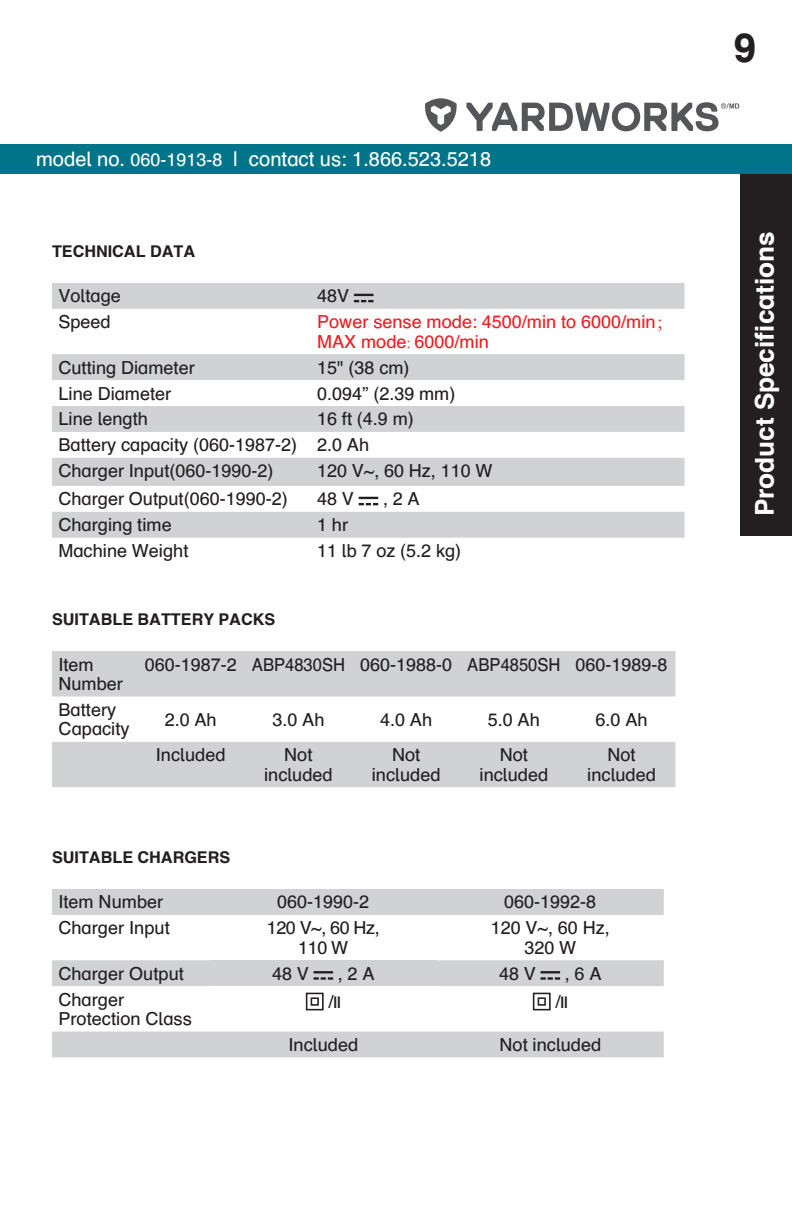
<style>
.page{position:relative;width:792px;height:1224px;background:#fff}
.page>*{position:absolute;margin:0;border:0;box-sizing:border-box;transform-origin:0 0}
.t1{font:700 40px "Schulbuch Nord";color:#231f20}
.Section_name{font:700 26px "Schulbuch Nord";color:#fff}
.t2{font:20px "Schulbuch Nord";color:#fff}
.Body{font:18px/19.4px "Schulbuch Nord";color:#231f20;text-align:center}
.Body-2{font:18px/19.4px "Schulbuch Nord";color:#ee1d23}
.Body-3{font:18px "Schulbuch Nord";color:#231f20;scale:.92 1}
.Heading{font:700 16.2px "Schulbuch Nord";color:#231f20}
.Body-4{font:700 16.2px "Schulbuch Nord";color:#231f20}
.Body-5{font:700 16px "Arial Narrow";color:#231f20}
.s1{font-size:18px}
.s2{font-family:"Adobe Song Std";font-weight:300}
.s3{font-family:"Schulbuch Nord";font-weight:400;font-size:18px}
</style>
<div class="page">
<div style="left:740px;top:166px;width:52px;height:370px;background:#231f20"></div>
<div style="left:0;top:144px;width:792px;height:29px;background:#007589"></div>
<svg style="left:425px;top:98px;width:32px;height:34px"></svg>
<svg style="left:466px;top:102px;width:273px;height:29px"></svg>
<svg style="left:52px;top:283px;width:633px;height:255px;fill:#d4d5d7"></svg>
<hr style="left:354px;top:294px;width:20px;height:2px;background:#231f20">
<svg style="left:354px;top:300px;width:20px;height:2px"></svg>
<svg style="left:359px;top:497px;width:19px;height:8px"></svg>
<svg style="left:52px;top:651px;width:623px;height:136px;fill:#d1d2d4"></svg>
<svg style="left:52px;top:889px;width:612px;height:97px"></svg>
<div style="left:210px;top:960px;width:227px;height:26px;background:#d1d2d4"></div>
<div style="left:52px;top:1032px;width:612px;height:25px;background:#d1d2d4"></div>
<svg style="left:314px;top:971px;width:19px;height:9px"></svg>
<svg style="left:541px;top:971px;width:19px;height:9px"></svg>
<div style="left:306px;top:993px;width:18px;height:17px;border:2px solid #231f20"></div>
<div style="left:311px;top:997px;width:8px;height:9px;border:2px solid #231f20"></div>
<div style="left:533px;top:993px;width:18px;height:17px;border:2px solid #231f20"></div>
<div style="left:538px;top:997px;width:8px;height:9px;border:2px solid #231f20"></div>
<p class="t2" style="left:36px;top:146px;width:457px">model no. <span class="s1">060-1913-8</span> | contact us: 1.866.523.5218</p>
<p class="Body-4" style="left:52px;top:241px;width:145px">TECHNICAL DATA</p>
<p class="Body" style="left:58px;top:286px;width:64px">Voltage</p>
<p class="Body" style="left:317px;top:286px;width:34px">48V</p>
<p class="Body" style="left:58px;top:312px;width:54px">Speed</p>
<p class="Body-2" style="left:317px;top:312px;width:358px">Power sense mode: 4500/min to 6000/min<span class="s2">；<br></span>MAX mode<span class="s2">:</span> 6000/min</p>
<p class="Body" style="left:58px;top:357px;width:138px">Cutting Diameter</p>
<p class="Body" style="left:317px;top:357px;width:94px">15" (38 cm)</p>
<p class="Body" style="left:58px;top:383px;width:114px">Line Diameter</p>
<p class="Body" style="left:317px;top:383px;width:140px">0.094” (2.39 mm)</p>
<p class="Body" style="left:58px;top:409px;width:91px">Line length</p>
<p class="Body" style="left:317px;top:409px;width:98px">16 ft (4.9 m)</p>
<p class="Body" style="left:58px;top:435px;width:240px">Battery capacity (060-1987-2)</p>
<p class="Body" style="left:317px;top:435px;width:54px">2.0 Ah</p>
<p class="Body" style="left:58px;top:461px;width:217px">Charger Input(060-1990-2)</p>
<p class="Body" style="left:317px;top:461px;width:177px">120 V~, 60 Hz, 110 W</p>
<p class="Body" style="left:58px;top:489px;width:231px">Charger Output(060-1990-2)</p>
<p class="Body" style="left:317px;top:489px;width:38px">48 V</p>
<p class="Body" style="left:383px;top:489px;width:38px">, 2 A</p>
<p class="Body" style="left:58px;top:515px;width:115px">Charging time</p>
<p class="Body" style="left:317px;top:515px;width:33px">1 hr</p>
<p class="Body" style="left:58px;top:541px;width:132px">Machine Weight</p>
<p class="Body" style="left:317px;top:541px;width:146px">11 lb 7 oz (5.2 kg)</p>
<p class="Heading" style="left:52px;top:609px;width:225px">SUITABLE BATTERY PACKS</p>
<p class="Body" style="left:58px;top:654px;width:66px;text-align:left">Item<br>Number</p>
<p class="Body" style="left:145px;top:654px;width:94px">060-1987-2</p>
<p class="Body-3" style="left:252px;top:653px;width:103px">ABP4830SH</p>
<p class="Body" style="left:360px;top:654px;width:94px">060-1988-0</p>
<p class="Body-3" style="left:467px;top:653px;width:103px">ABP4850SH</p>
<p class="Body" style="left:576px;top:654px;width:94px">060-1989-8</p>
<p class="Body" style="left:58px;top:699px;width:73px;text-align:left">Battery<br>Capacity</p>
<p class="Body" style="left:165px;top:709px;width:54px">2.0 Ah</p>
<p class="Body" style="left:272px;top:709px;width:54px">3.0 Ah</p>
<p class="Body" style="left:380px;top:709px;width:54px">4.0 Ah</p>
<p class="Body" style="left:488px;top:709px;width:54px">5.0 Ah</p>
<p class="Body" style="left:596px;top:709px;width:54px">6.0 Ah</p>
<p class="Body" style="left:156px;top:745px;width:71px">Included</p>
<p class="Body" style="left:264px;top:745px;width:70px">Not included</p>
<p class="Body" style="left:372px;top:745px;width:70px">Not included</p>
<p class="Body" style="left:480px;top:745px;width:70px">Not included</p>
<p class="Body" style="left:587px;top:745px;width:70px">Not included</p>
<p class="Heading" style="left:52px;top:847px;width:180px">SUITABLE CHARGERS</p>
<p class="Body" style="left:58px;top:892px;width:106px">Item Number</p>
<p class="Body" style="left:277px;top:892px;width:94px">060-1990-2</p>
<p class="Body" style="left:504px;top:892px;width:94px">060-1992-8</p>
<p class="Body" style="left:58px;top:918px;width:113px">Charger Input</p>
<p class="Body" style="left:267px;top:918px;width:114px">120 V~, 60 Hz,</p>
<p class="Body" style="left:298px;top:937px;width:51px">110 W</p>
<p class="Body" style="left:491px;top:918px;width:120px">120 V~, 60 Hz,</p>
<p class="Body" style="left:524px;top:937px;width:53px">320 W</p>
<p class="Body" style="left:58px;top:963px;width:127px">Charger Output</p>
<p class="Body" style="left:272px;top:963px;width:38px">48 V</p>
<p class="Body" style="left:338px;top:963px;width:38px">, 2 A</p>
<p class="Body" style="left:499px;top:963px;width:38px">48 V</p>
<p class="Body" style="left:565px;top:963px;width:38px">, 6 A</p>
<p class="Body" style="left:58px;top:989px;width:135px;text-align:left">Charger<br>Protection Class</p>
<p class="Body-5" style="left:328px;top:991px;width:14px"><span class="s3">/</span>II</p>
<p class="Body-5" style="left:555px;top:991px;width:14px"><span class="s3">/</span>II</p>
<p class="Body" style="left:289px;top:1035px;width:71px">Included</p>
<p class="Body" style="left:499px;top:1035px;width:103px">Not included</p>
<h1 class="t1" style="left:734px;top:22px;width:24px">9</h1>
<p class="Section_name" style="left:748px;top:516px;width:287px;rotate:-90deg">Product Specifications</p>
</div>
